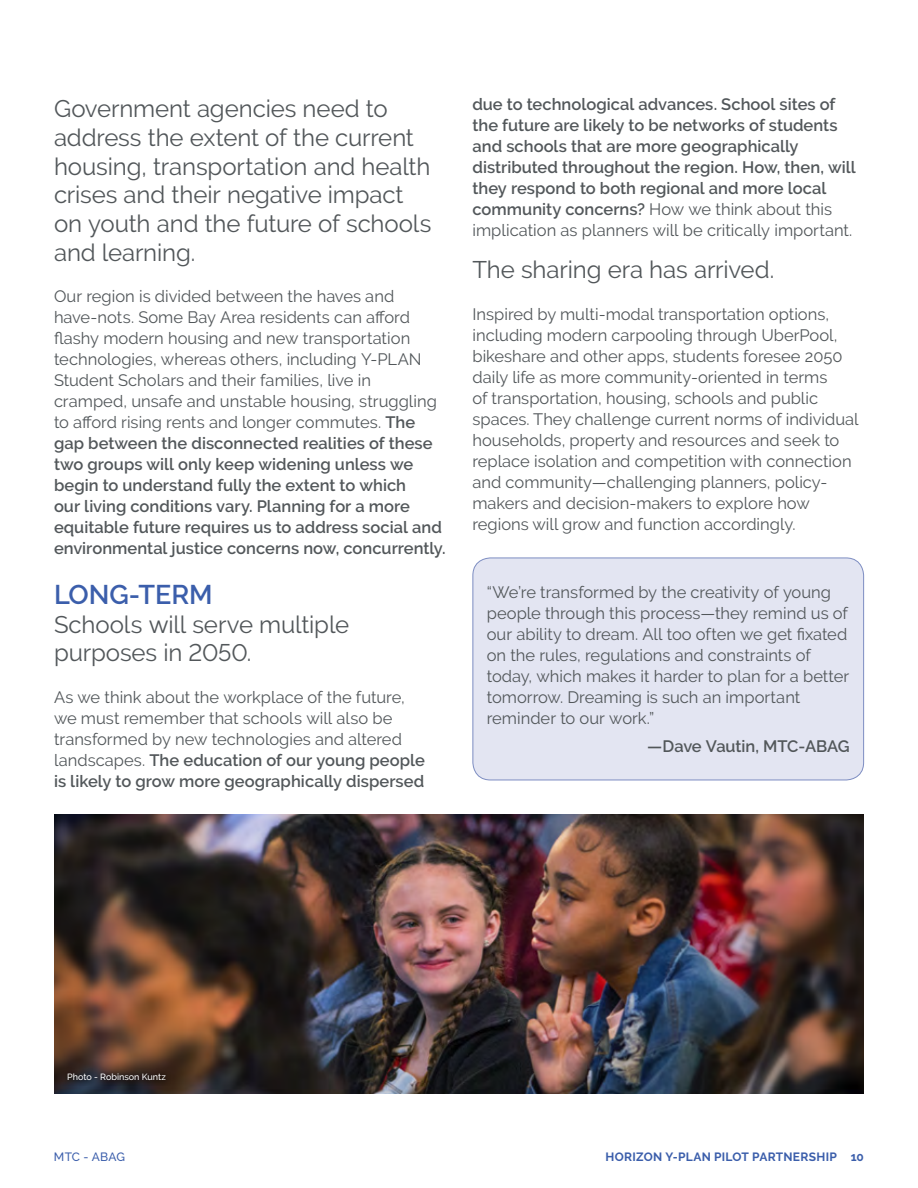
<style>
.page{position:relative;width:918px;height:1188px;background:#fff}
.page>*{position:absolute;margin:0;border:0;box-sizing:border-box;transform-origin:0 0}
.t1{font:600 27px "Raleway";color:#3b5eab}
.t2{font:24px/28.8px "Raleway";letter-spacing:-.005em;color:#52575a}
.t3{font:16.5px/21px "Raleway";color:#52575a}
.t4{font:600 16.5px/21px "Raleway";color:#52575a}
.t5{font:700 12px "Raleway";letter-spacing:.025em;color:#3b5eab}
.t6{font:500 12px "Raleway";letter-spacing:.015em;color:#3b5eab}
.t7{font:500 9px "Raleway";color:#fff}
.s1{font-weight:600}
.s2{font-weight:400}
</style>
<div class="page">
<div style="left:473px;top:558px;width:391px;height:222px;background:#e3e5f2;border-radius:18px"></div>
<div style="left:473px;top:558px;width:391px;height:222px;border:1px solid #7d8dc2;border-radius:18px"></div>
<img style="left:54px;top:814px;width:810px;height:280px">
<svg style="left:62px;top:1067px;width:109px;height:19px;background:#2e2524"></svg>
<h2 class="t2" style="left:54px;top:94px;width:379px">Government agencies need to address the extent of the current housing, transportation and health crises and their negative impact on youth and the future of schools and learning.</h2>
<p class="t3" style="left:54px;top:286px;width:393px">Our region is divided between the haves and have-nots. Some Bay Area residents can afford flashy modern housing and new transportation technologies, whereas others, including Y-PLAN Student Scholars and their families, live in cramped, unsafe and unstable housing, struggling to afford rising rents and longer commutes. <span class="s1">The gap between the disconnected realities of these two groups will only keep widening unless we begin to understand fully the extent to which<br>our living conditions vary. Planning for a more equitable future requires us to address social and environmental justice concerns now, concurrently.</span></p>
<h1 class="t1" style="left:54px;top:579px;width:160px">LONG-TERM</h1>
<h2 class="t2" style="left:54px;top:610px;width:297px">Schools will serve multiple purposes in 2050.</h2>
<p class="t3" style="left:54px;top:686px;width:372px">As we think about the workplace of the future, we must remember that schools will also be transformed by new technologies and altered landscapes. <span class="s1">The education of our young people is likely to grow more geographically dispersed</span></p>
<p class="t4" style="left:473px;top:94px;width:385px">due to technological advances. School sites of the future are likely to be networks of students and schools that are more geographically distributed throughout the region. How, then, will they respond to both regional and more local community concerns? <span class="s2">How we think about this implication as planners will be critically important.</span></p>
<h2 class="t2" style="left:472px;top:255px;width:303px">The sharing era has arrived.</h2>
<p class="t3" style="left:472px;top:303px;width:388px">Inspired by multi-modal transportation options, including modern carpooling through UberPool, bikeshare and other apps, students foresee 2050 daily life as more community-oriented in terms<br>of transportation, housing, schools and public spaces. They challenge current norms of individual households, property and resources and seek to replace isolation and competition with connection and community—challenging planners, policy&shy;makers and decision-makers to explore how regions will grow and function accordingly.</p>
<p class="t3" style="left:487px;top:582px;width:364px">“We’re transformed by the creativity of young people through this process—they remind us of our ability to dream. All too often we get fixated on the rules, regulations and constraints of today, which makes it harder to plan for a better tomorrow. Dreaming is such an important reminder to our work.”</p>
<p class="t4" style="left:647px;top:735px;width:204px">—Dave Vautin, MTC-ABAG</p>
<p class="t7" style="left:67px;top:1072px;width:100px">Photo - Robinson Kuntz</p>
<p class="t6" style="left:54px;top:1150px;width:72px">MTC - ABAG</p>
<p class="t5" style="left:605px;top:1150px;width:260px">HORIZON Y-PLAN PILOT PARTNERSHIP 10</p>
</div>
